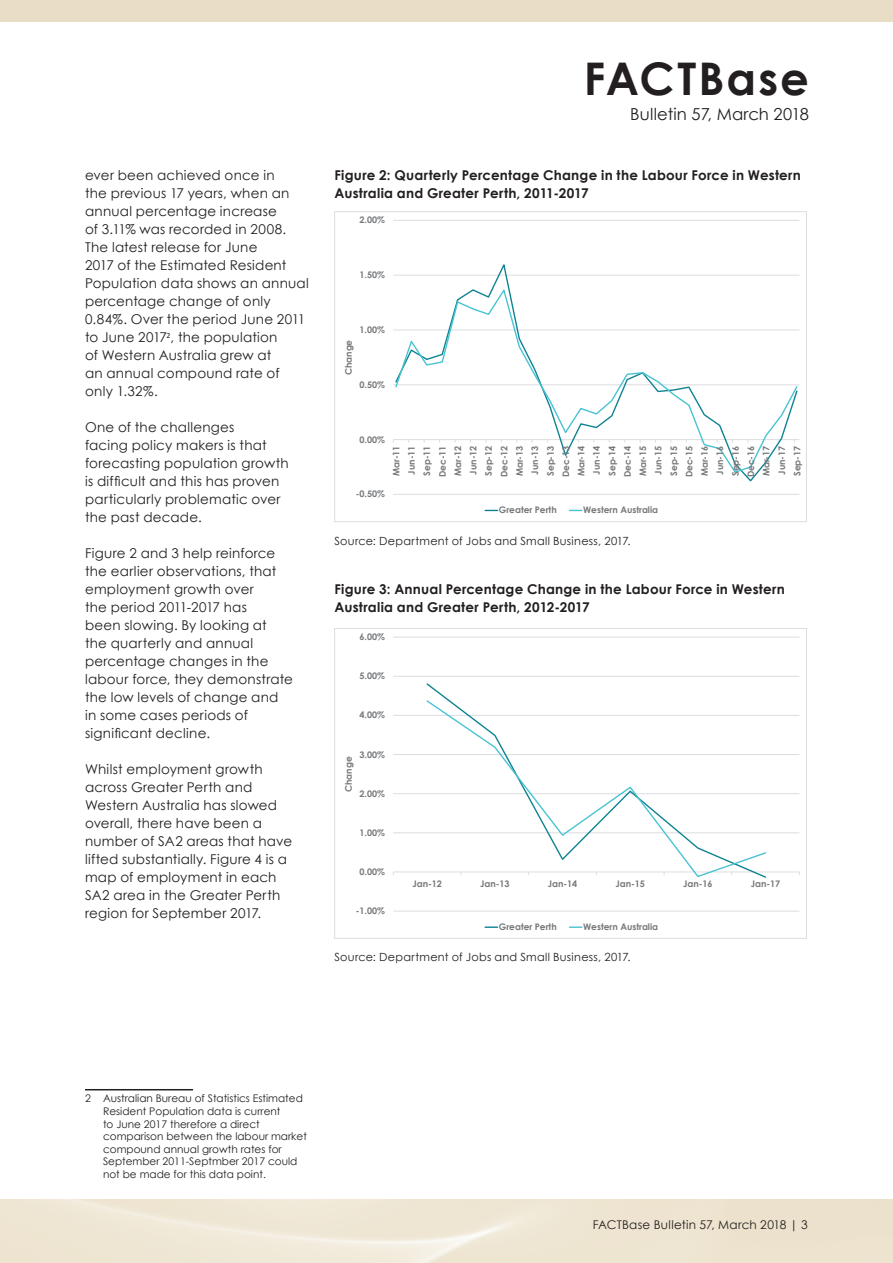
<style>
.page{position:relative;width:893px;height:1263px;background:#fff}
.page>*{position:absolute;margin:0;border:0;box-sizing:border-box;transform-origin:0 0}
.t1{font:700 45px "Century Gothic";letter-spacing:.045em;color:#231f20}
.t2{font:16.5px "Century Gothic";letter-spacing:.01em;color:#231f20}
.t3{font:13.5px/18px "Century Gothic";letter-spacing:.015em;color:#231f20}
.t4{font:700 13.5px/18px "Century Gothic";letter-spacing:.015em;color:#231f20}
.t5{font:12px "Century Gothic";letter-spacing:.02em;color:#231f20}
.t6{font:11.25px "Century Gothic";letter-spacing:.025em;color:#231f20}
.t7{font:10.5px/12.6px "Century Gothic";color:#231f20}
.t8{font:700 9px/15.5px "Century Gothic";color:#76787b;text-align:center}
</style>
<div class="page">
<div style="left:0;top:0;width:893px;height:21px;background:#e9ddc6"></div>
<hr style="left:85px;top:1089px;width:108px;height:1px;background:#231f20">
<hr style="left:393px;top:494px;width:406px;height:1px;background:#dcdddf">
<hr style="left:393px;top:385px;width:406px;height:1px;background:#dcdddf">
<hr style="left:393px;top:330px;width:406px;height:1px;background:#dcdddf">
<hr style="left:393px;top:275px;width:406px;height:1px;background:#dcdddf">
<hr style="left:393px;top:220px;width:406px;height:1px;background:#dcdddf">
<hr style="left:393px;top:439px;width:406px;height:1px;background:#dcdddf">
<svg style="left:394px;top:264px;width:405px;height:218px"></svg>
<svg style="left:394px;top:287px;width:405px;height:187px"></svg>
<svg style="left:485px;top:510px;width:12px;height:1px"></svg>
<svg style="left:569px;top:510px;width:13px;height:1px"></svg>
<div style="left:335px;top:212px;width:472px;height:310px;border:1px solid #dcdddf"></div>
<hr style="left:393px;top:911px;width:406px;height:1px;background:#dcdddf">
<hr style="left:393px;top:832px;width:406px;height:1px;background:#dcdddf">
<hr style="left:393px;top:793px;width:406px;height:1px;background:#dcdddf">
<hr style="left:393px;top:754px;width:406px;height:1px;background:#dcdddf">
<hr style="left:393px;top:715px;width:406px;height:1px;background:#dcdddf">
<hr style="left:393px;top:676px;width:406px;height:1px;background:#dcdddf">
<hr style="left:393px;top:637px;width:406px;height:1px;background:#dcdddf">
<hr style="left:393px;top:872px;width:406px;height:1px;background:#dcdddf">
<svg style="left:425px;top:699px;width:342px;height:179px"></svg>
<svg style="left:485px;top:926px;width:12px;height:2px"></svg>
<svg style="left:569px;top:926px;width:13px;height:2px"></svg>
<div style="left:335px;top:628px;width:472px;height:311px;border:1px solid #dcdddf"></div>
<p class="t3" style="left:85px;top:166px;width:225px">ever been achieved once in<br>the previous 17 years, when an annual percentage increase<br>of 3.11% was recorded in 2008.<br>The latest release for June<br>2017 of the Estimated Resident<br>Population data shows an annual percentage change of only<br>0.84%. Over the period June 2011 to June 2017<sup>2</sup>, the population<br>of Western Australia grew at<br>an annual compound rate of only 1.32%.</p>
<p class="t3" style="left:85px;top:418px;width:205px">One of the challenges<br>facing policy makers is that forecasting population growth is difficult and this has proven particularly problematic over the past decade.</p>
<p class="t3" style="left:85px;top:544px;width:210px">Figure 2 and 3 help reinforce the earlier observations, that employment growth over<br>the period 2011-2017 has<br>been slowing. By looking at<br>the quarterly and annual percentage changes in the labour force, they demonstrate the low levels of change and in some cases periods of significant decline.</p>
<p class="t3" style="left:85px;top:760px;width:209px">Whilst employment growth across Greater Perth and<br>Western Australia has slowed overall, there have been a number of SA2 areas that have lifted substantially. Figure 4 is a map of employment in each<br>SA2 area in the Greater Perth region for September 2017.</p>
<h1 class="t1" style="left:584px;top:45px;width:227px">FACTBase</h1>
<p class="t2" style="left:630px;top:102px;width:180px">Bulletin 57, March 2018</p>
<p class="t4" style="left:334px;top:166px;width:468px">Figure 2: Quarterly Percentage Change in the Labour Force in Western<br>Australia and Greater Perth, 2011-2017</p>
<p class="t8" style="left:359px;top:212px;width:27px">2.00%</p>
<p class="t8" style="left:359px;top:267px;width:27px">1.50%</p>
<p class="t8" style="left:359px;top:322px;width:27px">1.00%</p>
<p class="t8" style="left:340px;top:375px;width:37px;rotate:-90deg">Change</p>
<p class="t8" style="left:359px;top:376px;width:27px">0.50%</p>
<p class="t8" style="left:359px;top:431px;width:27px">0.00%</p>
<p class="t8" style="left:356px;top:486px;width:31px">-0.50%</p>
<p class="t8" style="left:388px;top:477px;width:33px;rotate:-90deg">Mar-11<br>Jun-11<br>Sep-11<br>Dec-11<br>Mar-12<br>Jun-12<br>Sep-12<br>Dec-12<br>Mar-13<br>Jun-13<br>Sep-13<br>Dec-13<br>Mar-14<br>Jun-14<br>Sep-14<br>Dec-14<br>Mar-15<br>Jun-15<br>Sep-15<br>Dec-15<br>Mar-16<br>Jun-16<br>Sep-16<br>Dec-16<br>Mar-17<br>Jun-17<br>Sep-17</p>
<p class="t8" style="left:499px;top:502px;width:59px">Greater Perth</p>
<p class="t8" style="left:583px;top:502px;width:77px">Western Australia</p>
<p class="t6" style="left:334px;top:533px;width:298px">Source: Department of Jobs and Small Business, 2017.</p>
<p class="t4" style="left:334px;top:580px;width:452px">Figure 3: Annual Percentage Change in the Labour Force in Western<br>Australia and Greater Perth, 2012-2017</p>
<p class="t8" style="left:359px;top:629px;width:27px">6.00%</p>
<p class="t8" style="left:359px;top:668px;width:27px">5.00%</p>
<p class="t8" style="left:359px;top:707px;width:27px">4.00%</p>
<p class="t8" style="left:359px;top:746px;width:27px">3.00%</p>
<p class="t8" style="left:340px;top:792px;width:37px;rotate:-90deg">Change</p>
<p class="t8" style="left:359px;top:785px;width:27px">2.00%</p>
<p class="t8" style="left:359px;top:824px;width:27px">1.00%</p>
<p class="t8" style="left:359px;top:864px;width:27px">0.00%</p>
<p class="t8" style="left:356px;top:903px;width:31px">-1.00%</p>
<p class="t8" style="left:412px;top:875px;width:31px">Jan-12</p>
<p class="t8" style="left:480px;top:875px;width:31px">Jan-13</p>
<p class="t8" style="left:548px;top:875px;width:31px">Jan-14</p>
<p class="t8" style="left:615px;top:875px;width:31px">Jan-15</p>
<p class="t8" style="left:683px;top:875px;width:31px">Jan-16</p>
<p class="t8" style="left:751px;top:875px;width:31px">Jan-17</p>
<p class="t8" style="left:499px;top:919px;width:59px">Greater Perth</p>
<p class="t8" style="left:583px;top:919px;width:77px">Western Australia</p>
<p class="t6" style="left:334px;top:949px;width:298px">Source: Department of Jobs and Small Business, 2017.</p>
<p class="t7" style="left:103px;top:1092px;width:205px;text-indent:-18px">2 Australian Bureau of Statistics Estimated Resident Population data is current<br>to June 2017 therefore a direct comparison between the labour market compound annual growth rates for September 2011-Septmber 2017 could not be made for this data point.</p>
<p class="t5" style="left:593px;top:1217px;width:217px">FACTBase Bulletin 57, March 2018 | 3</p>
</div>
